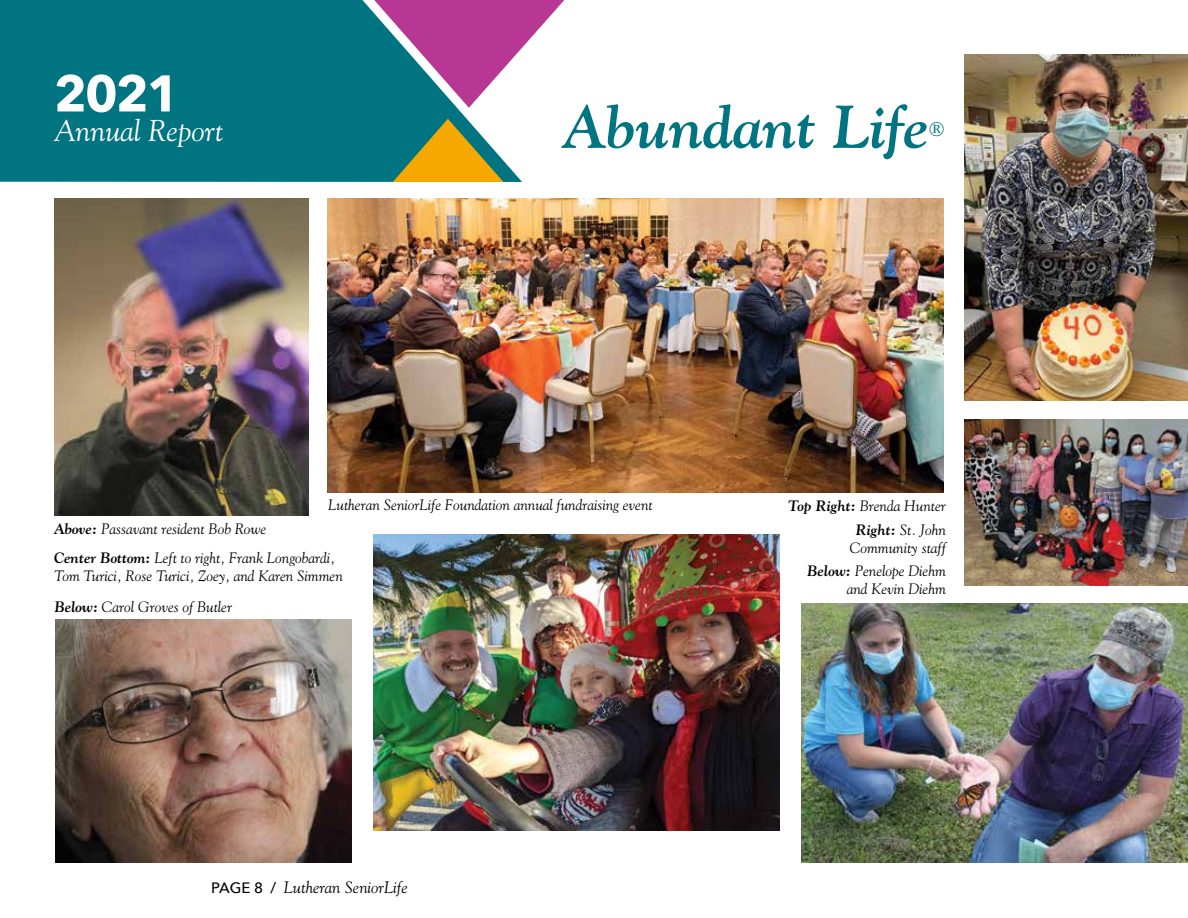
<style>
.page{position:relative;width:1188px;height:918px;background:#fff}
.page>*{position:absolute;margin:0;border:0;box-sizing:border-box;transform-origin:0 0}
.t1{font:italic 700 60px "Goudy";color:#007481}
.t2{font:700 51px "Avenir Next";color:#fff}
.t3{font:italic 30px "Goudy";color:#fff}
.t4{font:19.5px "Goudy";color:#007481}
.t5{font:italic 16.5px "Goudy";color:#000}
.t6{font:italic 15px/23.4px "Goudy";color:#000;text-align:right}
.s1{font-weight:700}
.s2{font-family:"Avenir Next";font-weight:500;font-style:normal;font-size:15px}
</style>
<div class="page">
<svg style="left:522px;top:0;width:43px;height:48px"></svg>
<svg style="left:0;top:0;width:522px;height:182px;background:#207489"></svg>
<svg style="left:393px;top:119px;width:110px;height:63px;background:#969d4d"></svg>
<img style="left:801px;top:604px;width:387px;height:258px">
<img style="left:55px;top:620px;width:296px;height:242px">
<img style="left:328px;top:198px;width:616px;height:295px">
<img style="left:374px;top:535px;width:406px;height:296px">
<img style="left:964px;top:55px;width:224px;height:346px">
<img style="left:54px;top:198px;width:254px;height:318px">
<img style="left:964px;top:419px;width:224px;height:167px">
<h2 class="t2" style="left:54px;top:49px;width:127px">2021</h2>
<h3 class="t3" style="left:54px;top:113px;width:171px">Annual Report</h3>
<h1 class="t1" style="left:563px;top:90px;width:368px">Abundant Life</h1>
<h3 class="t4" style="left:930px;top:117px;width:16px">®</h3>
<p class="t6" style="left:328px;top:492px;width:326px">Lutheran SeniorLife Foundation annual fundraising event</p>
<p class="t6" style="left:788px;top:494px;width:159px"><span class="s1">Top Right:</span> Brenda Hunter<br><span class="s1">Right:</span> St. John</p>
<p class="t6" style="left:808px;top:535px;width:140px">Community staff<br><span class="s1">Below:</span> Penelope Diehm</p>
<p class="t6" style="left:847px;top:577px;width:101px">and Kevin Diehm</p>
<p class="t6" style="left:54px;top:517px;width:214px"><span class="s1">Above:</span> Passavant resident Bob Rowe</p>
<p class="t6" style="left:54px;top:549px;width:290px;line-height:18px;text-align:left"><span class="s1">Center Bottom:</span> Left to right, Frank Longobardi,<br>Tom Turici, Rose Turici, Zoey, and Karen Simmen</p>
<p class="t6" style="left:55px;top:595px;width:179px"><span class="s1">Below:</span> Carol Groves of Butler</p>
<p class="t5" style="left:211px;top:877px;width:198px"><span class="s2">PAGE 8 /</span> Lutheran SeniorLife</p>
</div>
